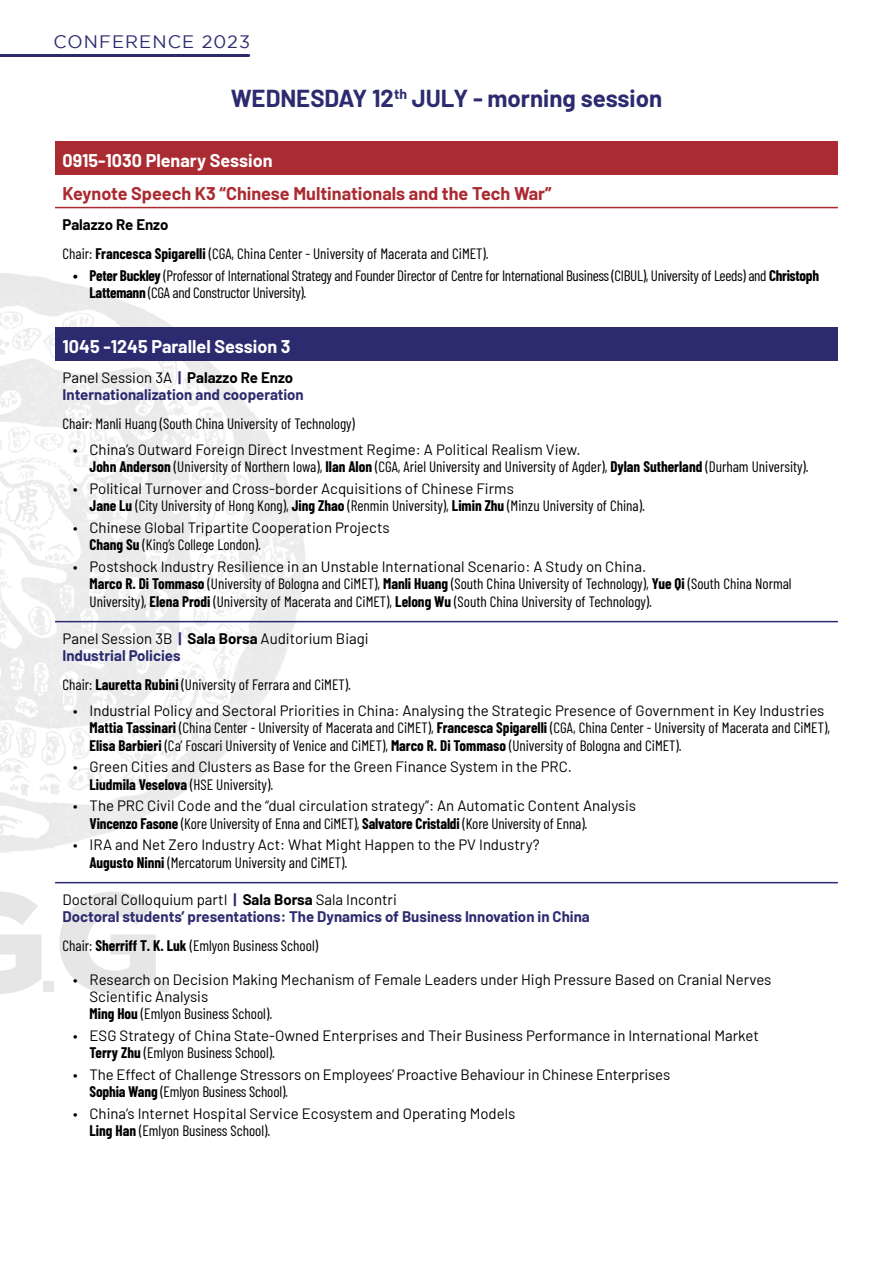
<style>
.page{position:relative;width:893px;height:1263px;background:#fff}
.page>*{position:absolute;margin:0;border:0;box-sizing:border-box;transform-origin:0 0}
.t1{font:900 141px "Gotham";color:#000}
.t2{font:900 55.5px "Gotham";color:#000}
.t3{font:700 24px "Barlow";color:#2d2b6f}
.t4{font:700 18px "Barlow";color:#aa2b31}
.t5{font:700 18px "Barlow";color:#fff}
.t6{font:18px "Gotham";letter-spacing:.06em;color:#2d2b6f}
.t7{font:15px/17.2px "Barlow Condensed";color:#000}
.t8{font:15px/16.5px "Barlow";color:#000}
.t9{font:700 15px/16.5px "Barlow";color:#2d2b6f}
.t10{font:15px/17.2px "Barlow Condensed";letter-spacing:-.02em;color:#000}
.t11{font:700 15px "Barlow Condensed";color:#000}
.t12{font:700 15px "Barlow";color:#000}
.s1{font-weight:700}
.s2{font-weight:400;color:#000}
.s3{color:#000}
.s4{font-family:"Barlow Condensed"}
.s5{font-weight:700;color:#2d2b6f}
.s6{font-weight:400}
</style>
<div class="page">
<img style="left:0;top:273px;width:310px;height:580px">
<hr style="left:0;top:54px;width:249px;height:3px;background:#2d2b6f">
<div style="left:55px;top:142px;width:783px;height:33px;background:#aa2b31"></div>
<div style="left:55px;top:328px;width:783px;height:33px;background:#2d2b6f"></div>
<hr style="left:55px;top:621px;width:783px;height:1px;background:#2d2b6f">
<hr style="left:55px;top:882px;width:783px;height:1px;background:#2d2b6f">
<hr style="left:55px;top:207px;width:783px;height:1px;background:#aa2b31">
<p class="t6" style="left:53px;top:31px;width:198px">CONFERENCE 2023</p>
<h3 class="t3" style="left:231px;top:80px;width:433px">WEDNESDAY 12<sup>th</sup> JULY - morning session</h3>
<p class="t5" style="left:63px;top:147px;width:212px">0915-1030 Plenary Session</p>
<p class="t4" style="left:63px;top:180px;width:491px">Keynote Speech K3 “Chinese Multinationals and the Tech War”</p>
<p class="t12" style="left:63px;top:214px;width:108px">Palazzo Re Enzo</p>
<p class="t7" style="left:63px;top:244px;width:428px">Chair: <span class="s1">Francesca Spigarelli</span> (CGA, China Center - University of Macerata and CiMET).</p>
<p class="t10" style="left:90px;top:266px;width:731px;text-indent:-16px"><span class="s1">• Peter Buckley</span> (Professor of International Strategy and Founder Director of Centre for International Business (CIBUL), University of Leeds) and <span class="s1">Christoph<br>Lattemann</span> (CGA and Constructor University).</p>
<p class="t5" style="left:63px;top:333px;width:229px">1045 -1245 Parallel Session 3</p>
<p class="t9" style="left:63px;top:368px;width:243px"><span class="s2">Panel Session 3A</span> | <span class="s3">Palazzo Re Enzo<br></span>Internationalization and cooperation</p>
<p class="t7" style="left:63px;top:414px;width:294px">Chair: Manli Huang (South China University of Technology)</p>
<p class="t8" style="left:73px;top:440px;width:509px"><span class="s4">•</span> China’s Outward Foreign Direct Investment Regime: A Political Realism View.</p>
<p class="t7" style="left:90px;top:457px;width:721px"><span class="s1">John Anderson</span> (University of Northern Iowa), <span class="s1">Ilan Alon</span> (CGA, Ariel University and University of Agder), <span class="s1">Dylan Sutherland</span> (Durham University).</p>
<p class="t8" style="left:73px;top:479px;width:442px"><span class="s4">•</span> Political Turnover and Cross-border Acquisitions of Chinese Firms</p>
<p class="t7" style="left:90px;top:496px;width:557px"><span class="s1">Jane Lu</span> (City University of Hong Kong), <span class="s1">Jing Zhao</span> (Renmin University), <span class="s1">Limin Zhu</span> (Minzu University of China).</p>
<p class="t8" style="left:73px;top:518px;width:318px"><span class="s4">•</span> Chinese Global Tripartite Cooperation Projects</p>
<p class="t7" style="left:90px;top:535px;width:173px"><span class="s1">Chang Su</span> (King’s College London).</p>
<p class="t8" style="left:73px;top:557px;width:575px"><span class="s4">•</span> Postshock Industry Resilience in an Unstable International Scenario: A Study on China.</p>
<p class="t7" style="left:90px;top:574px;width:704px"><span class="s1">Marco R. Di Tommaso</span> (University of Bologna and CiMET), <span class="s1">Manli Huang</span> (South China University of Technology), <span class="s1">Yue Qi</span> (South China Normal<br>University), <span class="s1">Elena Prodi</span> (University of Macerata and CiMET), <span class="s1">Lelong Wu</span> (South China University of Technology).</p>
<p class="t8" style="left:63px;top:629px;width:308px">Panel Session 3B <span class="s5">|</span> <span class="s1">Sala Borsa</span> Auditorium Biagi<br><span class="s5">Industrial Policies</span></p>
<p class="t7" style="left:63px;top:675px;width:290px">Chair: <span class="s1">Lauretta Rubini</span> (University of Ferrara and CiMET).</p>
<p class="t8" style="left:73px;top:701px;width:753px"><span class="s4">•</span> Industrial Policy and Sectoral Priorities in China: Analysing the Strategic Presence of Government in Key Industries</p>
<p class="t7" style="left:90px;top:718px;width:742px"><span class="s1">Mattia Tassinari</span> (China Center - University of Macerata and CiMET), <span class="s1">Francesca Spigarelli</span> (CGA, China Center - University of Macerata and CiMET),<br><span class="s1">Elisa Barbieri</span> (Ca’ Foscari University of Venice and CiMET), <span class="s1">Marco R. Di Tommaso</span> (University of Bologna and CiMET).</p>
<p class="t8" style="left:73px;top:757px;width:500px"><span class="s4">•</span> Green Cities and Clusters as Base for the Green Finance System in the PRC.</p>
<p class="t11" style="left:90px;top:773px;width:185px">Liudmila Veselova <span class="s6">(HSE University).</span></p>
<p class="t8" style="left:73px;top:796px;width:565px"><span class="s4">•</span> The PRC Civil Code and the “dual circulation strategy”: An Automatic Content Analysis</p>
<p class="t7" style="left:90px;top:813px;width:499px"><span class="s1">Vincenzo Fasone</span> (Kore University of Enna and CiMET), <span class="s1">Salvatore Cristaldi</span> (Kore University of Enna).</p>
<p class="t8" style="left:73px;top:835px;width:468px"><span class="s4">•</span> IRA and Net Zero Industry Act: What Might Happen to the PV Industry?</p>
<p class="t7" style="left:90px;top:852px;width:259px"><span class="s1">Augusto Ninni</span> (Mercatorum University and CiMET).</p>
<p class="t9" style="left:63px;top:890px;width:529px"><span class="s2">Doctoral Colloquium partI</span> | <span class="s3">Sala Borsa</span> <span class="s2">Sala Incontri<br></span>Doctoral students’ presentations: The Dynamics of Business Innovation in China</p>
<p class="t7" style="left:63px;top:936px;width:257px">Chair: <span class="s1">Sherriff T. K. Luk</span> (Emlyon Business School)</p>
<p class="t8" style="left:90px;top:969px;width:683px;line-height:17.2px;text-indent:-16px"><span class="s4">•</span> Research on Decision Making Mechanism of Female Leaders under High Pressure Based on Cranial Nerves<br>Scientific Analysis</p>
<p class="t7" style="left:90px;top:1004px;width:184px"><span class="s1">Ming Hou</span> (Emlyon Business School).</p>
<p class="t8" style="left:73px;top:1026px;width:687px"><span class="s4">•</span> ESG Strategy of China State-Owned Enterprises and Their Business Performance in International Market</p>
<p class="t7" style="left:90px;top:1043px;width:187px"><span class="s1">Terry Zhu</span> (Emlyon Business School).</p>
<p class="t8" style="left:73px;top:1065px;width:599px"><span class="s4">•</span> The Effect of Challenge Stressors on Employees’ Proactive Behaviour in Chinese Enterprises</p>
<p class="t7" style="left:90px;top:1082px;width:200px"><span class="s1">Sophia Wang</span> (Emlyon Business School).</p>
<p class="t8" style="left:73px;top:1104px;width:444px"><span class="s4">•</span> China’s Internet Hospital Service Ecosystem and Operating Models</p>
<p class="t7" style="left:90px;top:1121px;width:182px"><span class="s1">Ling Han</span> (Emlyon Business School).</p>
<h1 class="t1" style="left:54px;top:861px;width:110px">G</h1>
<h2 class="t2" style="left:41px;top:940px;width:17px">.</h2>
<h2 class="t2" style="left:155px;top:940px;width:17px">.</h2>
</div>
